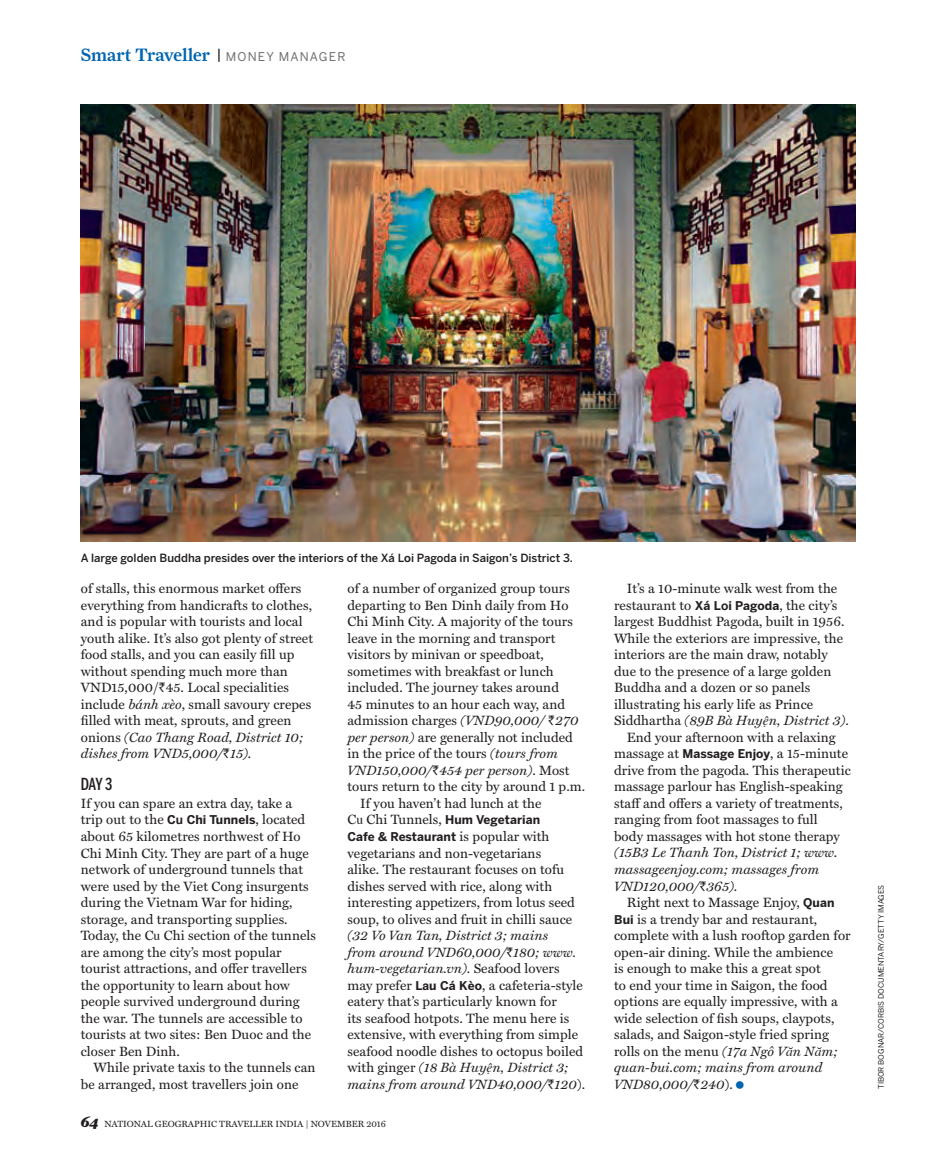
<style>
.page{position:relative;width:936px;height:1170px;background:#fff}
.page>*{position:absolute;margin:0;border:0;box-sizing:border-box;transform-origin:0 0}
.t1{font:500 18px "Farnham Display";color:#0164b0}
.t2{font:500 16.5px "Benton Sans Comp";color:#231f20}
.t3{font:13.5px/16.5px "Miller Text";letter-spacing:.005em;color:#231f20}
.t4{font:italic 13.5px/16.5px "Miller Text";letter-spacing:.005em;color:#231f20}
.t5{font:700 12px/16.5px "Benton Sans";letter-spacing:.005em;color:#231f20}
.t6{font:500 11.25px "Benton Sans";color:#231f20}
.t7{font:9px "Miller Text";color:#231f20}
.t8{font:7.5px "Benton Sans";color:#231f20}
.s1{font-family:"Stag";font-weight:400;font-size:16.5px;color:#231f20}
.s2{font-family:"Benton Sans";font-weight:400;font-size:12px;color:#6c6d70}
.s3{font-family:"Helvetica";font-weight:700}
.s4{font-family:"Rupee"}
.s5{font-style:italic}
.s6{font-family:"Benton Sans";font-weight:700;font-size:12px}
.s7{font-family:"Helvetica";font-weight:700;font-size:12px}
.s8{font-family:"Times"}
.s9{font-family:"Rupee";font-style:normal}
.s10{font-style:normal}
.s11{font-family:"Miller Text";font-weight:400;font-size:13.5px}
.s12{font-family:"Times";font-weight:400;font-size:13.5px}
.s13{font-family:"Times";font-style:italic}
.s14{font-family:"Farnham Display Black Ital OSF";font-size:15px}
</style>
<div class="page">
<img style="left:81px;top:104px;width:774px;height:437px">
<h1 class="t1" style="left:81px;top:44px;width:266px">Smart Traveller <span class="s1">|</span> <span class="s2">MONEY MANAGER</span></h1>
<p class="t6" style="left:81px;top:551px;width:493px">A large golden Buddha presides over the interiors of the Xá L<span class="s3">o</span>i Pagoda in Saigon’s District 3.</p>
<p class="t3" style="left:81px;top:580px;width:234px">of stalls, this enormous market offers everything from handicrafts to clothes, and is popular with tourists and local youth alike. It’s also got plenty of street food stalls, and you can easily fill up without spending much more than VND15,000/<span class="s4">`</span>45. Local specialities include <span class="s5">bánh xèo</span>, small savoury crepes filled with meat, sprouts, and green onions <span class="s5">(Cao Thang Road, District 10; dishes from VND5,000/</span><span class="s4">`</span><span class="s5">15).</span></p>
<p class="t2" style="left:81px;top:774px;width:33px">DAY 3</p>
<p class="t3" style="left:81px;top:795px;width:236px">If you can spare an extra day, take a trip out to the <span class="s6">C</span><span class="s7">u</span> <span class="s6">Chi Tunnels</span>, located about 65 kilometres northwest of Ho Chi Minh City. They are part of a huge network of underground tunnels that were used by the Viet Cong insurgents during the Vietnam War for hiding, storage, and transporting supplies.<br>Today, the C<span class="s8">u</span> Chi section of the tunnels are among the city’s most popular tourist attractions, and offer travellers the opportunity to learn about how people survived underground during the war. The tunnels are accessible to tourists at two sites: Ben Duoc and the closer Ben Dinh.</p>
<p class="t3" style="left:81px;top:1059px;width:236px;text-indent:13px">While private taxis to the tunnels can be arranged, most travellers join one</p>
<p class="t3" style="left:347px;top:580px;width:224px">of a number of organized group tours</p>
<p class="t3" style="left:347px;top:597px;width:222px">departing to Ben Dinh daily from Ho</p>
<p class="t3" style="left:347px;top:613px;width:227px">Chi Minh City. A majority of the tours</p>
<p class="t3" style="left:347px;top:630px;width:210px">leave in the morning and transport</p>
<p class="t3" style="left:347px;top:646px;width:198px">visitors by minivan or speedboat,</p>
<p class="t3" style="left:347px;top:663px;width:208px">sometimes with breakfast or lunch</p>
<p class="t3" style="left:347px;top:679px;width:213px">included. The journey takes around</p>
<p class="t3" style="left:347px;top:696px;width:219px">45 minutes to an hour each way, and</p>
<p class="t3" style="left:347px;top:712px;width:232px">admission charges <span class="s5">(VND90,000/</span> <span class="s4">`</span><span class="s5">270</span></p>
<p class="t3" style="left:347px;top:729px;width:227px"><span class="s5">per person)</span> are generally not included</p>
<p class="t3" style="left:347px;top:745px;width:212px">in the price of the tours <span class="s5">(tours from</span></p>
<p class="t4" style="left:347px;top:762px;width:224px">VND150,000/<span class="s9">`</span>454 per person)<span class="s10">. Most</span></p>
<p class="t3" style="left:347px;top:778px;width:239px">tours return to the city by around 1 p.m.</p>
<p class="t3" style="left:360px;top:795px;width:183px">If you haven’t had lunch at the</p>
<p class="t5" style="left:347px;top:811px;width:203px"><span class="s11">C</span><span class="s12">u</span> <span class="s11">Chi Tunnels,</span> Hum Vegetarian<br>Cafe &amp; Restaurant <span class="s11">is popular with</span></p>
<p class="t3" style="left:347px;top:844px;width:229px">vegetarians and non-vegetarians alike. The restaurant focuses on tofu dishes served with rice, along with interesting appetizers, from lotus seed soup, to olives and fruit in chilli sauce</p>
<p class="t3" style="left:347px;top:927px;width:239px"><span class="s5">(32 Vo Van Tan, District 3; mains<br>from around VND60,000/</span><span class="s4">`</span><span class="s5">180; www. hum-vegetarian.vn).</span> Seafood lovers may prefer <span class="s6">L</span><span class="s7">a</span><span class="s6">u Cá Kèo</span>, a cafeteria-style eatery that’s particularly known for<br>its seafood hotpots. The menu here is extensive, with everything from simple seafood noodle dishes to octopus boiled with ginger <span class="s5">(18 Bà Huy</span><span class="s13">ệ</span><span class="s5">n, District 3; mains from around VND40,000/</span><span class="s4">`</span><span class="s5">120</span>).</p>
<p class="t7" style="left:81px;top:1119px;width:306px"><span class="s14">64</span> NATIONAL GEOGRAPHIC TRAVELLER INDIA | NOVEMBER 2016</p>
<p class="t3" style="left:626px;top:580px;width:212px">It’s a 10-minute walk west from the</p>
<p class="t3" style="left:614px;top:597px;width:225px">restaurant to <span class="s6">Xá L</span><span class="s7">o</span><span class="s6">i Pagoda</span>, the city’s</p>
<p class="t3" style="left:614px;top:613px;width:232px">largest Buddhist Pagoda, built in 1956.</p>
<p class="t3" style="left:614px;top:630px;width:230px">While the exteriors are impressive, the</p>
<p class="t3" style="left:614px;top:646px;width:215px">interiors are the main draw, notably</p>
<p class="t3" style="left:614px;top:663px;width:219px">due to the presence of a large golden</p>
<p class="t3" style="left:614px;top:679px;width:198px">Buddha and a dozen or so panels</p>
<p class="t3" style="left:614px;top:696px;width:201px">illustrating his early life as Prince</p>
<p class="t4" style="left:614px;top:712px;width:236px"><span class="s10">Siddhartha</span> (89B Bà Huy<span class="s8">ệ</span>n, District 3)<span class="s10">.</span></p>
<p class="t3" style="left:626px;top:729px;width:210px">End your afternoon with a relaxing</p>
<p class="t3" style="left:614px;top:745px;width:235px">massage at <span class="s6">Massage Enjoy</span>, a 15-minute</p>
<p class="t3" style="left:614px;top:762px;width:238px">drive from the pagoda. This therapeutic</p>
<p class="t3" style="left:614px;top:778px;width:230px">massage parlour has English-speaking</p>
<p class="t3" style="left:614px;top:795px;width:230px">staff and offers a variety of treatments,</p>
<p class="t3" style="left:614px;top:811px;width:205px">ranging from foot massages to full</p>
<p class="t3" style="left:614px;top:828px;width:227px">body massages with hot stone therapy</p>
<p class="t4" style="left:614px;top:844px;width:225px">(15B3 Le Thanh Ton, District 1; www. massageenjoy.com; massages from<br>VND120,000/<span class="s9">`</span>365).</p>
<p class="t3" style="left:614px;top:894px;width:238px;text-indent:13px">Right next to Massage Enjoy, <span class="s6">Quan Bui</span> is a trendy bar and restaurant, complete with a lush rooftop garden for open-air dining. While the ambience<br>is enough to make this a great spot<br>to end your time in Saigon, the food options are equally impressive, with a wide selection of fish soups, claypots, salads, and Saigon-style fried spring rolls on the menu <span class="s5">(17a Ngô V</span><span class="s13">ă</span><span class="s5">n N</span><span class="s13">ă</span><span class="s5">m; quan-bui.com; mains from around VND80,000/</span><span class="s4">`</span><span class="s5">240</span>).</p>
<p class="t8" style="left:876px;top:1089px;width:206px;rotate:-90deg">TIBOR BOGNAR/CORBIS DOCUMENTARY/GETTY IMAGES</p>
</div>
